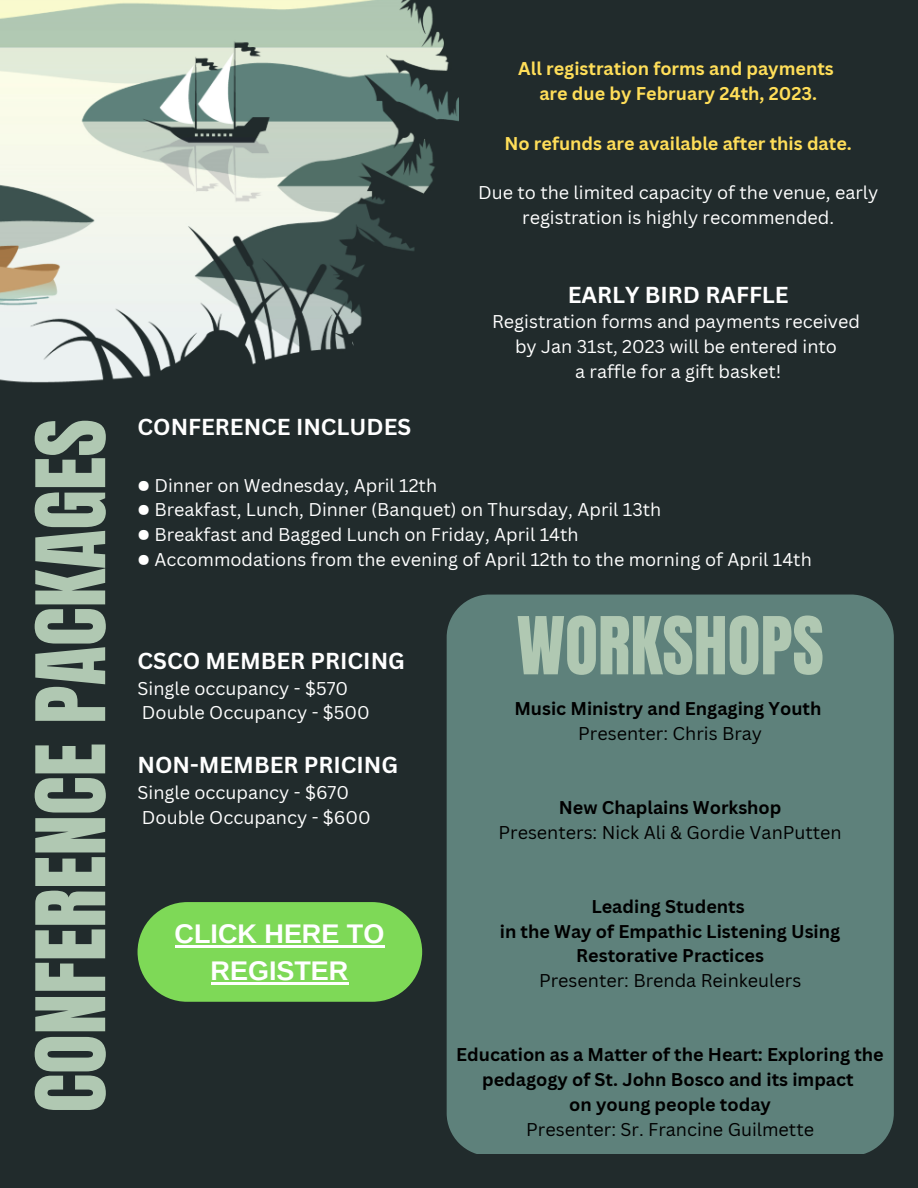
<style>
.page{position:relative;width:918px;height:1188px;background:#212b2c}
.page>*{position:absolute;margin:0;border:0;box-sizing:border-box;transform-origin:0 0}
.t1{font:81.3px "Anton";color:#b0c8b2}
.t2{font:67.8px "Anton";color:#b0c8b2}
.t3{font:700 27px/37.2px "Arimo";color:#fff;text-align:center}
.t4{font:700 22.5px "Canva Sans";color:#fff}
.t5{font:18px/24.8px "Canva Sans";color:#fff}
.t6{font:700 18px/24.8px "Canva Sans";color:#000;text-align:center}
.t7{font:18px "Canva Sans";color:#000}
.t8{font:700 18px/24.8px "Canva Sans";color:#ffde59;text-align:center}
</style>
<div class="page">
<img style="left:0;top:0;width:459px;height:383px">
<div style="left:447px;top:595px;width:447px;height:559px;background:#5e817b"></div>
<div style="left:138px;top:902px;width:284px;height:100px;background:#7ed957;border-radius:50px"></div>
<hr style="left:175px;top:945px;width:210px;height:2px;background:#fff">
<hr style="left:211px;top:982px;width:138px;height:2px;background:#fff">
<h1 class="t1" style="left:13px;top:1113px;width:695px;rotate:-90deg">CONFERENCE PACKAGES</h1>
<p class="t8" style="left:518px;top:56px;width:317px">All registration forms and payments are due by February 24th, 2023.</p>
<p class="t8" style="left:504px;top:130px;width:349px">No refunds are available after this date.</p>
<p class="t5" style="left:478px;top:180px;width:402px;text-align:center">Due to the limited capacity of the venue, early registration is highly recommended.</p>
<p class="t4" style="left:138px;top:411px;width:275px">CONFERENCE INCLUDES</p>
<p class="t4" style="left:568px;top:279px;width:222px">EARLY BIRD RAFFLE</p>
<p class="t5" style="left:492px;top:309px;width:369px;text-align:center">Registration forms and payments received by Jan 31st, 2023 will be entered into<br>a raffle for a gift basket!</p>
<p class="t5" style="left:138px;top:472px;width:301px">● Dinner on Wednesday, April 12th</p>
<p class="t5" style="left:138px;top:497px;width:525px">● Breakfast, Lunch, Dinner (Banquet) on Thursday, April 13th</p>
<p class="t5" style="left:138px;top:522px;width:443px">● Breakfast and Bagged Lunch on Friday, April 14th</p>
<p class="t5" style="left:138px;top:547px;width:676px">● Accommodations from the evening of April 12th to the morning of April 14th</p>
<p class="t4" style="left:138px;top:645px;width:269px">CSCO MEMBER PRICING</p>
<p class="t5" style="left:138px;top:675px;width:234px">Single occupancy - $570<br>Double Occupancy - $500</p>
<p class="t4" style="left:138px;top:749px;width:262px">NON-MEMBER PRICING</p>
<p class="t5" style="left:138px;top:780px;width:235px">Single occupancy - $670<br>Double Occupancy - $600</p>
<h3 class="t3" style="left:175px;top:915px;width:211px">CLICK HERE TO<br>REGISTER</h3>
<h2 class="t2" style="left:517px;top:597px;width:309px">WORKSHOPS</h2>
<p class="t6" style="left:514px;top:696px;width:309px">Music Ministry and Engaging Youth</p>
<p class="t7" style="left:578px;top:720px;width:185px">Presenter: Chris Bray</p>
<p class="t6" style="left:559px;top:795px;width:224px">New Chaplains Workshop</p>
<p class="t7" style="left:499px;top:819px;width:345px">Presenters: Nick Ali &amp; Gordie VanPutten</p>
<p class="t6" style="left:500px;top:894px;width:342px">Leading Students<br>in the Way of Empathic Listening Using<br>Restorative Practices</p>
<p class="t7" style="left:539px;top:968px;width:264px">Presenter: Brenda Reinkeulers</p>
<p class="t6" style="left:456px;top:1042px;width:429px">Education as a Matter of the Heart: Exploring the pedagogy of St. John Bosco and its impact<br>on young people today</p>
<p class="t7" style="left:526px;top:1116px;width:289px">Presenter: Sr. Francine Guilmette</p>
</div>
